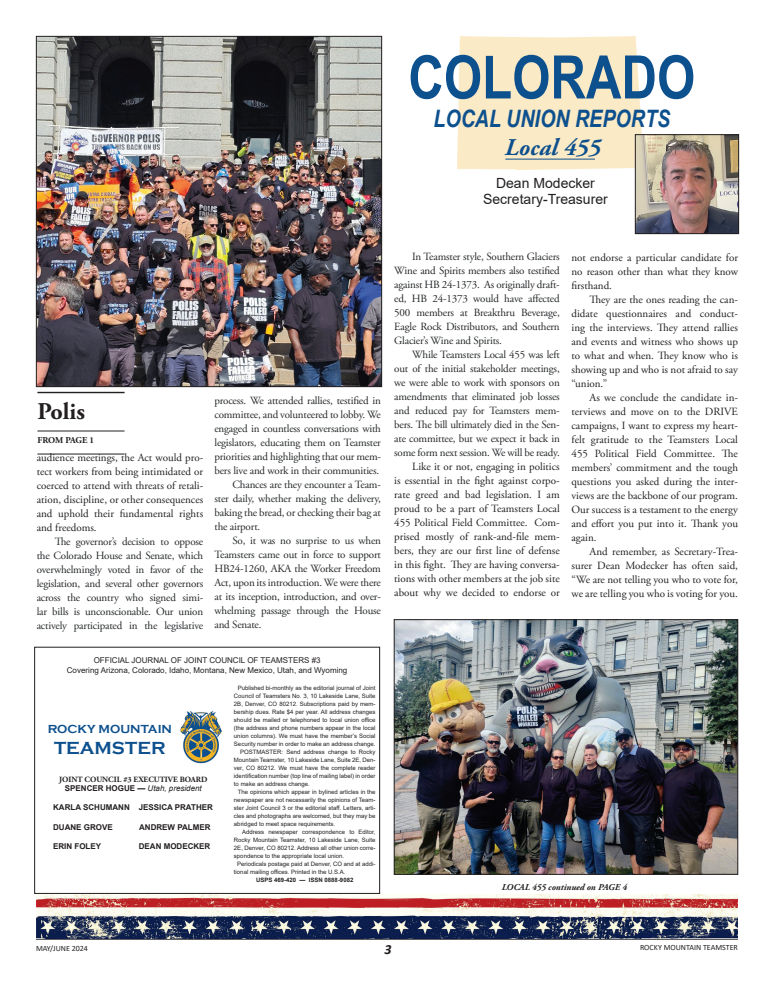
<style>
.page{position:relative;width:774px;height:990px;background:#fff}
.page>*{position:absolute;margin:0;border:0;box-sizing:border-box;transform-origin:0 0}
.t1{font:700 60px "Arial Narrow";color:#0d508e}
.t2{font:italic 700 24px "Arial Narrow";color:#0d508e}
.t3{font:italic 700 24px "Adobe Garamond Pro";color:#0d508e}
.t4{font:700 24px "Adobe Garamond Pro";color:#231f20}
.t5{font:700 18px "Copperplate Gothic";color:#0d508e}
.t6{font:14px/16.8px "Arial";color:#231f20;text-align:center}
.t7{font:italic 700 14px "Calibri";color:#231f20}
.t8{font:700 12px "Copperplate Gothic";color:#0d508e}
.t9{font:11px/14px "Adobe Garamond Pro";letter-spacing:-.015em;color:#242729;text-align:justify}
.t10{font:11px/14px "Adobe Garamond Pro";color:#231f20;text-align:justify}
.t11{font:italic 700 9px "Adobe Garamond Pro";color:#231f20}
.t12{font:700 9px "Adobe Garamond Pro";letter-spacing:-.01em;color:#231f20}
.t13{font:8px/9.6px "Arial";color:#231f20;text-align:center}
.t14{font:700 8px "Arial";color:#231f20}
.t15{font:8px "Calibri";color:#231f20}
.t16{font:700 8px "Adobe Garamond Pro";color:#231f20}
.t17{font:italic 8px "Arial";color:#231f20}
.t18{font:6px "Arial";color:#231f20}
.t19{font:700 6px "Arial";color:#231f20}
.s1{font-weight:700;font-style:normal}
</style>
<div class="page">
<hr style="left:36px;top:939px;width:702px;height:1px;background:#231f20">
<div style="left:34px;top:647px;width:346px;height:247px;border:1px solid #231f20"></div>
<img style="left:180px;top:711px;width:42px;height:53px">
<div style="left:458px;top:36px;width:184px;height:133px;background:#fbeac6"></div>
<img style="left:637px;top:136px;width:100px;height:96px">
<div style="left:635px;top:134px;width:104px;height:100px;border:1px solid #231f20"></div>
<hr style="left:505px;top:159px;width:90px;height:1px;background:#0d508e">
<img style="left:396px;top:621px;width:340px;height:252px">
<div style="left:394px;top:619px;width:344px;height:256px;border:1px solid #231f20"></div>
<img style="left:36px;top:894px;width:702px;height:45px">
<img style="left:38px;top:38px;width:342px;height:347px">
<div style="left:36px;top:36px;width:346px;height:351px;border:1px solid #231f20"></div>
<hr style="left:37px;top:392px;width:88px;height:1px;background:#231f20">
<hr style="left:37px;top:431px;width:88px;height:1px;background:#231f20">
<hr style="left:37px;top:454px;width:88px;height:1px;background:#231f20">
<h1 class="t1" style="left:408px;top:32px;width:288px">COLORADO</h1>
<h2 class="t2" style="left:433px;top:101px;width:238px">LOCAL UNION REPORTS</h2>
<h2 class="t3" style="left:505px;top:133px;width:98px">Local 455</h2>
<p class="t6" style="left:483px;top:174px;width:126px">Dean Modecker<br>Secretary-Treasurer</p>
<h2 class="t4" style="left:37px;top:397px;width:49px">Polis</h2>
<p class="t12" style="left:37px;top:434px;width:58px">FROM PAGE 1</p>
<p class="t10" style="left:37px;top:451px;width:168px">audience meetings, the Act would pro&shy;tect workers from being intimidated or coerced to attend with threats of retali&shy;ation, discipline, or other consequences and uphold their fundamental rights and freedoms.</p>
<p class="t9" style="left:37px;top:535px;width:168px;text-indent:18px">The governor’s decision to oppose the Colorado House and Senate, which overwhelmingly voted in favor of the legislation, and several other governors across the country who signed simi&shy;lar bills is unconscionable. Our union actively participated in the legislative</p>
<p class="t9" style="left:214px;top:394px;width:168px">process. We attended rallies, testified in</p>
<p class="t9" style="left:214px;top:408px;width:168px">committee, and volunteered to lobby. We</p>
<p class="t9" style="left:214px;top:422px;width:168px">engaged in countless conversations with</p>
<p class="t9" style="left:214px;top:436px;width:168px">legislators, educating them on Teamster</p>
<p class="t9" style="left:214px;top:450px;width:168px">priorities and highlighting that our mem-</p>
<p class="t9" style="left:214px;top:464px;width:166px">bers live and work in their communities.</p>
<p class="t9" style="left:232px;top:478px;width:150px">Chances are they encounter a Team-</p>
<p class="t9" style="left:214px;top:492px;width:168px">ster daily, whether making the delivery,</p>
<p class="t9" style="left:214px;top:506px;width:168px">baking the bread, or checking their bag at</p>
<p class="t9" style="left:214px;top:520px;width:47px">the airport.</p>
<p class="t9" style="left:232px;top:534px;width:150px">So, it was no surprise to us when</p>
<p class="t9" style="left:214px;top:548px;width:168px">Teamsters came out in force to support</p>
<p class="t9" style="left:214px;top:562px;width:168px">HB24-1260, AKA the Worker Freedom</p>
<p class="t9" style="left:214px;top:576px;width:168px">Act, upon its introduction. We were there</p>
<p class="t9" style="left:214px;top:590px;width:168px">at its inception, introduction, and over-</p>
<p class="t9" style="left:214px;top:604px;width:168px">whelming passage through the House</p>
<p class="t9" style="left:214px;top:618px;width:49px">and Senate.</p>
<p class="t13" style="left:67px;top:655px;width:282px">OFFICIAL JOURNAL OF JOINT COUNCIL OF TEAMSTERS #3<br>Covering Arizona, Colorado, Idaho, Montana, New Mexico, Utah, and Wyoming</p>
<p class="t18" style="left:238px;top:684px;width:139px">Published bi-monthly as the editorial journal of Joint</p>
<p class="t18" style="left:234px;top:692px;width:143px">Council of Teamsters No. 3, 10 Lakeside Lane, Suite</p>
<p class="t18" style="left:234px;top:700px;width:143px">2B, Denver, CO 80212. Subscriptions paid by mem-</p>
<p class="t18" style="left:234px;top:708px;width:143px">bership dues. Rate $4 per year. All address changes</p>
<p class="t18" style="left:234px;top:716px;width:143px">should be mailed or telephoned to local union office</p>
<p class="t18" style="left:234px;top:724px;width:143px">(the address and phone numbers appear in the local</p>
<p class="t18" style="left:234px;top:732px;width:143px">union columns). We must have the member’s Social</p>
<p class="t18" style="left:234px;top:740px;width:143px">Security number in order to make an address change.</p>
<p class="t18" style="left:240px;top:748px;width:137px">POSTMASTER: Send address change to Rocky</p>
<p class="t18" style="left:234px;top:756px;width:143px">Mountain Teamster, 10 Lakeside Lane, Suite 2E, Den-</p>
<p class="t18" style="left:234px;top:764px;width:143px">ver, CO 80212. We must have the complete reader</p>
<p class="t18" style="left:234px;top:772px;width:143px">identification number (top line of mailing label) in order</p>
<p class="t18" style="left:234px;top:780px;width:77px">to make an address change.</p>
<p class="t18" style="left:238px;top:788px;width:139px">The opinions which appear in bylined articles in the</p>
<p class="t18" style="left:234px;top:796px;width:143px">newspaper are not necessarily the opinions of Team-</p>
<p class="t18" style="left:234px;top:804px;width:143px">ster Joint Council 3 or the editorial staff. Letters, arti-</p>
<p class="t18" style="left:234px;top:812px;width:143px">cles and photographs are welcomed, but they may be</p>
<p class="t18" style="left:234px;top:820px;width:103px">abridged to meet space requirements.</p>
<p class="t18" style="left:242px;top:828px;width:135px">Address newspaper correspondence to Editor,</p>
<p class="t18" style="left:234px;top:836px;width:143px">Rocky Mountain Teamster, 10 Lakeside Lane, Suite</p>
<p class="t18" style="left:234px;top:844px;width:143px">2E, Denver, CO 80212. Address all other union corre-</p>
<p class="t18" style="left:234px;top:852px;width:112px">spondence to the appropriate local union.</p>
<p class="t18" style="left:237px;top:860px;width:140px">Periodicals postage paid at Denver, CO and at addi-</p>
<p class="t18" style="left:234px;top:868px;width:113px">tional mailing offices. Printed in the U.S.A.</p>
<p class="t19" style="left:256px;top:876px;width:99px">USPS 469-420 — ISSN 0888-9082</p>
<p class="t8" style="left:48px;top:722px;width:126px">ROCKY MOUNTAIN</p>
<h3 class="t5" style="left:54px;top:739px;width:113px">TEAMSTER</h3>
<p class="t16" style="left:59px;top:774px;width:150px">JOINT COUNCIL #3 EXECUTIVE BOARD</p>
<p class="t17" style="left:65px;top:783px;width:138px"><span class="s1">SPENCER HOGUE —</span> Utah, president</p>
<p class="t14" style="left:53px;top:802px;width:161px">KARLA SCHUMANN JESSICA PRATHER</p>
<p class="t14" style="left:53px;top:821px;width:61px">DUANE GROVE</p>
<p class="t14" style="left:139px;top:821px;width:73px">ANDREW PALMER</p>
<p class="t14" style="left:53px;top:840px;width:50px">ERIN FOLEY</p>
<p class="t14" style="left:139px;top:840px;width:73px">DEAN MODECKER</p>
<p class="t9" style="left:394px;top:250px;width:167px;text-indent:18px">In Teamster style, Southern Glaciers Wine and Spirits members also testified against HB 24-1373. As originally draft&shy;ed, HB 24-1373 would have affected 500 members at Breakthru Beverage, Eagle Rock Distributors, and Southern Glacier’s Wine and Spirits.</p>
<p class="t9" style="left:394px;top:348px;width:167px;text-indent:18px">While Teamsters Local 455 was left out of the initial stakeholder meetings, we were able to work with sponsors on amendments that eliminated job losses and reduced pay for Teamsters mem&shy;bers. The bill ultimately died in the Sen&shy;ate committee, but we expect it back in some form next session. We will be ready.</p>
<p class="t10" style="left:394px;top:460px;width:167px;text-indent:18px">Like it or not, engaging in politics is essential in the fight against corpo&shy;rate greed and bad legislation. I am proud to be a part of Teamsters Local 455 Political Field Committee. Com&shy;prised mostly of rank-and-file mem&shy;bers, they are our first line of defense in this fight. They are having conversa&shy;tions with other members at the job site about why we decided to endorse or</p>
<p class="t10" style="left:572px;top:251px;width:168px">not endorse a particular candidate for no reason other than what they know firsthand.</p>
<p class="t10" style="left:572px;top:293px;width:168px;text-indent:18px">They are the ones reading the can&shy;didate questionnaires and conduct&shy;ing the interviews. They attend rallies and events and witness who shows up to what and when. They know who is showing up and who is not afraid to say “union.”</p>
<p class="t10" style="left:572px;top:391px;width:168px;text-indent:18px">As we conclude the candidate in&shy;terviews and move on to the DRIVE campaigns, I want to express my heart&shy;felt gratitude to the Teamsters Local 455 Political Field Committee. The members’ commitment and the tough questions you asked during the inter&shy;views are the backbone of our program.<br>Our success is a testament to the energy and effort you put into it. Thank you again.</p>
<p class="t10" style="left:572px;top:545px;width:168px;text-indent:18px">And remember, as Secretary-Trea&shy;surer Dean Modecker has often said, “We are not telling you who to vote for, we are telling you who is voting for you.</p>
<p class="t11" style="left:502px;top:882px;width:127px">LOCAL 455 continued on PAGE 4</p>
<p class="t15" style="left:36px;top:943px;width:54px">MAY/JUNE 2024</p>
<p class="t7" style="left:384px;top:940px;width:9px">3</p>
<p class="t15" style="left:640px;top:942px;width:99px">ROCKY MOUNTAIN TEAMSTER</p>
</div>
